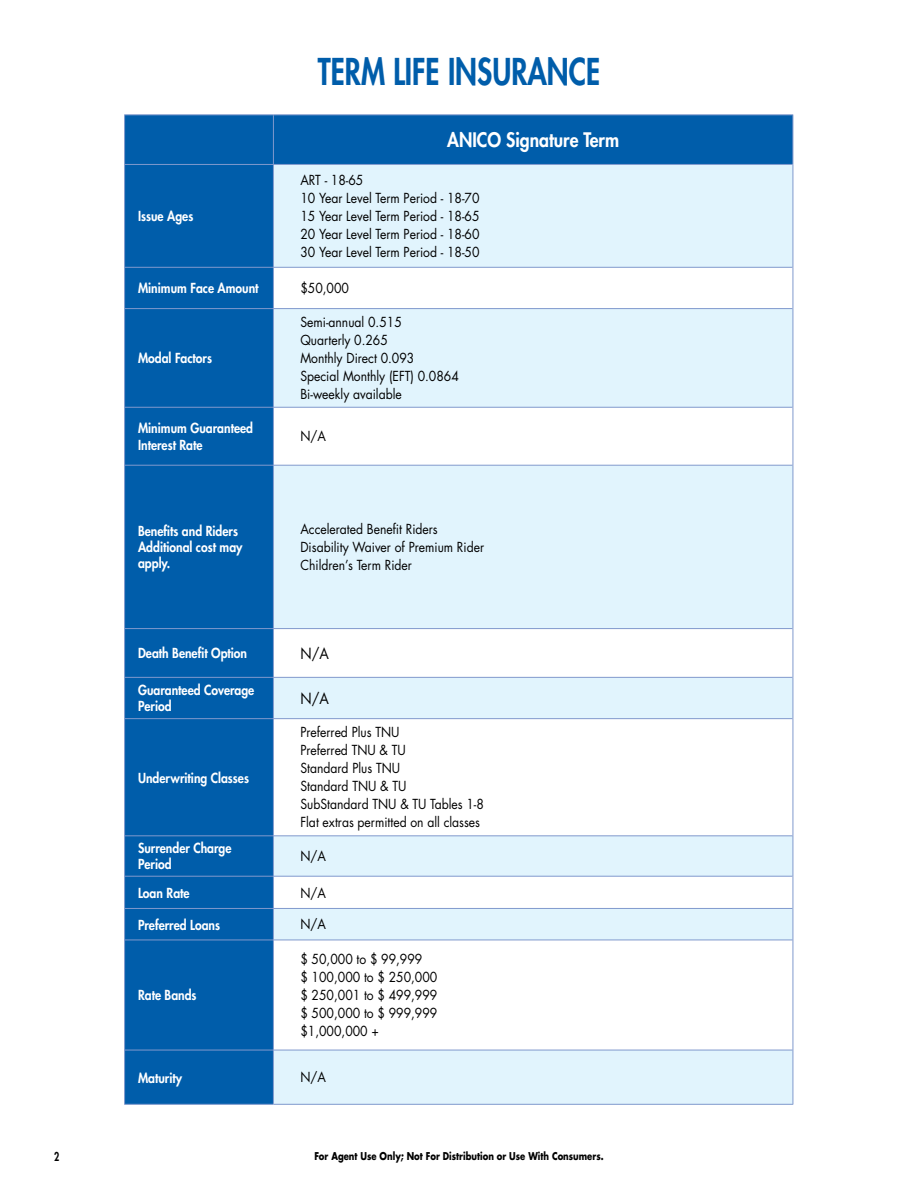
<style>
.page{position:relative;width:918px;height:1188px;background:#fff}
.page>*{position:absolute;margin:0;border:0;box-sizing:border-box;transform-origin:0 0}
.t1{font:800 36px "Futura";color:#005daa;scale:.8 1}
.t2{font:800 19.5px "Futura";color:#fff;scale:.9 1}
.t3{font:15px "Futura";color:#000;scale:.9 1}
.t4{font:13.5px/18px "Futura";color:#000;scale:.9 1}
.t5{font:800 13.5px/16.2px "Futura";color:#fff;scale:.9 1}
.t6{font:800 12px "Futura";color:#000;scale:.75 1}
.t7{font:700 10.5px "Futura";color:#000;scale:.81 1}
</style>
<div class="page">
<div style="left:125px;top:115px;width:668px;height:989px;background:#005daa"></div>
<div style="left:274px;top:165px;width:519px;height:939px;background:#e1f4fd"></div>
<svg style="left:274px;top:268px;width:519px;height:782px"></svg>
<hr style="left:124px;top:115px;width:1px;height:49px;background:#8099cd">
<hr style="left:124px;top:114px;width:149px;height:1px;background:#8099cd">
<hr style="left:273px;top:114px;width:520px;height:1px;background:#8099cd">
<hr style="left:273px;top:115px;width:1px;height:49px;background:#8099cd">
<hr style="left:793px;top:115px;width:1px;height:49px;background:#8099cd">
<hr style="left:125px;top:164px;width:148px;height:1px;background:#8099cd">
<hr style="left:273px;top:164px;width:520px;height:1px;background:#8099cd">
<hr style="left:124px;top:164px;width:1px;height:103px;background:#8099cd">
<hr style="left:124px;top:267px;width:1px;height:42px;background:#8099cd">
<hr style="left:125px;top:267px;width:148px;height:1px;background:#8099cd">
<hr style="left:273px;top:165px;width:1px;height:102px;background:#8099cd">
<hr style="left:273px;top:267px;width:1px;height:41px;background:#8099cd">
<hr style="left:793px;top:164px;width:1px;height:103px;background:#8099cd">
<hr style="left:793px;top:267px;width:1px;height:42px;background:#8099cd">
<hr style="left:273px;top:267px;width:520px;height:1px;background:#8099cd">
<hr style="left:124px;top:309px;width:1px;height:98px;background:#8099cd">
<hr style="left:124px;top:407px;width:1px;height:58px;background:#8099cd">
<hr style="left:125px;top:308px;width:148px;height:1px;background:#8099cd">
<hr style="left:125px;top:407px;width:148px;height:1px;background:#8099cd">
<hr style="left:273px;top:309px;width:1px;height:98px;background:#8099cd">
<hr style="left:273px;top:407px;width:1px;height:58px;background:#8099cd">
<hr style="left:273px;top:308px;width:520px;height:1px;background:#8099cd">
<hr style="left:793px;top:309px;width:1px;height:98px;background:#8099cd">
<hr style="left:793px;top:407px;width:1px;height:58px;background:#8099cd">
<hr style="left:273px;top:407px;width:520px;height:1px;background:#8099cd">
<hr style="left:124px;top:465px;width:1px;height:164px;background:#8099cd">
<hr style="left:124px;top:629px;width:1px;height:48px;background:#8099cd">
<hr style="left:124px;top:677px;width:1px;height:42px;background:#8099cd">
<hr style="left:124px;top:719px;width:1px;height:117px;background:#8099cd">
<hr style="left:124px;top:836px;width:1px;height:40px;background:#8099cd">
<hr style="left:124px;top:876px;width:1px;height:32px;background:#8099cd">
<hr style="left:124px;top:908px;width:1px;height:32px;background:#8099cd">
<hr style="left:124px;top:940px;width:1px;height:110px;background:#8099cd">
<hr style="left:125px;top:465px;width:148px;height:1px;background:#8099cd">
<hr style="left:125px;top:628px;width:148px;height:1px;background:#8099cd">
<hr style="left:125px;top:677px;width:148px;height:1px;background:#8099cd">
<hr style="left:125px;top:718px;width:148px;height:1px;background:#8099cd">
<hr style="left:125px;top:836px;width:148px;height:1px;background:#8099cd">
<hr style="left:125px;top:876px;width:148px;height:1px;background:#8099cd">
<hr style="left:125px;top:908px;width:148px;height:1px;background:#8099cd">
<hr style="left:125px;top:940px;width:148px;height:1px;background:#8099cd">
<hr style="left:273px;top:465px;width:1px;height:163px;background:#8099cd">
<hr style="left:273px;top:629px;width:1px;height:48px;background:#8099cd">
<hr style="left:273px;top:678px;width:1px;height:40px;background:#8099cd">
<hr style="left:273px;top:719px;width:1px;height:117px;background:#8099cd">
<hr style="left:273px;top:836px;width:1px;height:40px;background:#8099cd">
<hr style="left:273px;top:876px;width:1px;height:32px;background:#8099cd">
<hr style="left:273px;top:909px;width:1px;height:31px;background:#8099cd">
<hr style="left:273px;top:940px;width:1px;height:110px;background:#8099cd">
<hr style="left:273px;top:465px;width:520px;height:1px;background:#8099cd">
<hr style="left:793px;top:465px;width:1px;height:164px;background:#8099cd">
<hr style="left:793px;top:629px;width:1px;height:48px;background:#8099cd">
<hr style="left:793px;top:677px;width:1px;height:42px;background:#8099cd">
<hr style="left:793px;top:719px;width:1px;height:117px;background:#8099cd">
<hr style="left:793px;top:836px;width:1px;height:40px;background:#8099cd">
<hr style="left:793px;top:876px;width:1px;height:32px;background:#8099cd">
<hr style="left:793px;top:908px;width:1px;height:32px;background:#8099cd">
<hr style="left:793px;top:940px;width:1px;height:110px;background:#8099cd">
<hr style="left:273px;top:628px;width:520px;height:1px;background:#8099cd">
<hr style="left:273px;top:677px;width:520px;height:1px;background:#8099cd">
<hr style="left:273px;top:718px;width:520px;height:1px;background:#8099cd">
<hr style="left:273px;top:836px;width:520px;height:1px;background:#8099cd">
<hr style="left:273px;top:876px;width:520px;height:1px;background:#8099cd">
<hr style="left:273px;top:908px;width:520px;height:1px;background:#8099cd">
<hr style="left:273px;top:940px;width:520px;height:1px;background:#8099cd">
<hr style="left:124px;top:1050px;width:1px;height:54px;background:#8099cd">
<hr style="left:125px;top:1050px;width:148px;height:1px;background:#8099cd">
<hr style="left:124px;top:1104px;width:149px;height:1px;background:#8099cd">
<hr style="left:273px;top:1050px;width:1px;height:54px;background:#8099cd">
<hr style="left:273px;top:1050px;width:520px;height:1px;background:#8099cd">
<hr style="left:793px;top:1050px;width:1px;height:54px;background:#8099cd">
<hr style="left:273px;top:1104px;width:520px;height:1px;background:#8099cd">
<h1 class="t1" style="left:318px;top:49px;width:354px">TERM LIFE INSURANCE</h1>
<p class="t5" style="left:138px;top:208px;width:63px">Issue Ages</p>
<h2 class="t2" style="left:447px;top:128px;width:193px">ANICO Signature Term</h2>
<p class="t4" style="left:300px;top:171px;width:201px">ART - 18-65<br>10 Year Level Term Period - 18-70<br>15 Year Level Term Period - 18-65<br>20 Year Level Term Period - 18-60<br>30 Year Level Term Period - 18-50</p>
<p class="t5" style="left:138px;top:280px;width:135px">Minimum Face Amount</p>
<p class="t4" style="left:300px;top:279px;width:56px">$50,000</p>
<p class="t5" style="left:138px;top:350px;width:84px">Modal Factors</p>
<p class="t4" style="left:300px;top:313px;width:178px">Semi-annual 0.515<br>Quarterly 0.265<br>Monthly Direct 0.093<br>Special Monthly (EFT) 0.0864<br>Bi-weekly available</p>
<p class="t5" style="left:138px;top:420px;width:129px">Minimum Guaranteed<br>Interest Rate</p>
<p class="t4" style="left:300px;top:428px;width:30px">N/A</p>
<p class="t5" style="left:138px;top:523px;width:118px">Benefits and Riders<br>Additional cost may apply.</p>
<p class="t4" style="left:300px;top:520px;width:206px">Accelerated Benefit Riders<br>Disability Waiver of Premium Rider<br>Children’s Term Rider</p>
<p class="t5" style="left:138px;top:645px;width:123px">Death Benefit Option</p>
<p class="t3" style="left:300px;top:644px;width:33px">N/A</p>
<p class="t5" style="left:138px;top:682px;width:131px">Guaranteed Coverage<br>Period</p>
<p class="t3" style="left:300px;top:689px;width:33px">N/A</p>
<p class="t5" style="left:138px;top:769px;width:125px">Underwriting Classes</p>
<p class="t4" style="left:300px;top:724px;width:205px">Preferred Plus TNU<br>Preferred TNU &amp; TU<br>Standard Plus TNU<br>Standard TNU &amp; TU<br>SubStandard TNU &amp; TU Tables 1-8<br>Flat extras permitted on all classes</p>
<p class="t5" style="left:138px;top:840px;width:105px">Surrender Charge<br>Period</p>
<p class="t4" style="left:300px;top:847px;width:30px">N/A</p>
<p class="t5" style="left:138px;top:885px;width:59px">Loan Rate</p>
<p class="t4" style="left:300px;top:884px;width:30px">N/A</p>
<p class="t5" style="left:138px;top:916px;width:93px">Preferred Loans</p>
<p class="t4" style="left:300px;top:916px;width:30px">N/A</p>
<p class="t5" style="left:138px;top:987px;width:67px">Rate Bands</p>
<p class="t4" style="left:300px;top:950px;width:154px">$ 50,000 to $ 99,999<br>$ 100,000 to $ 250,000 $ 250,001 to $ 499,999 $ 500,000 to $ 999,999 $1,000,000 +</p>
<p class="t5" style="left:138px;top:1069px;width:50px">Maturity</p>
<p class="t4" style="left:300px;top:1069px;width:30px">N/A</p>
<p class="t6" style="left:54px;top:1149px;width:8px">2</p>
<p class="t7" style="left:314px;top:1149px;width:359px">For Agent Use Only; Not For Distribution or Use With Consumers.</p>
</div>
